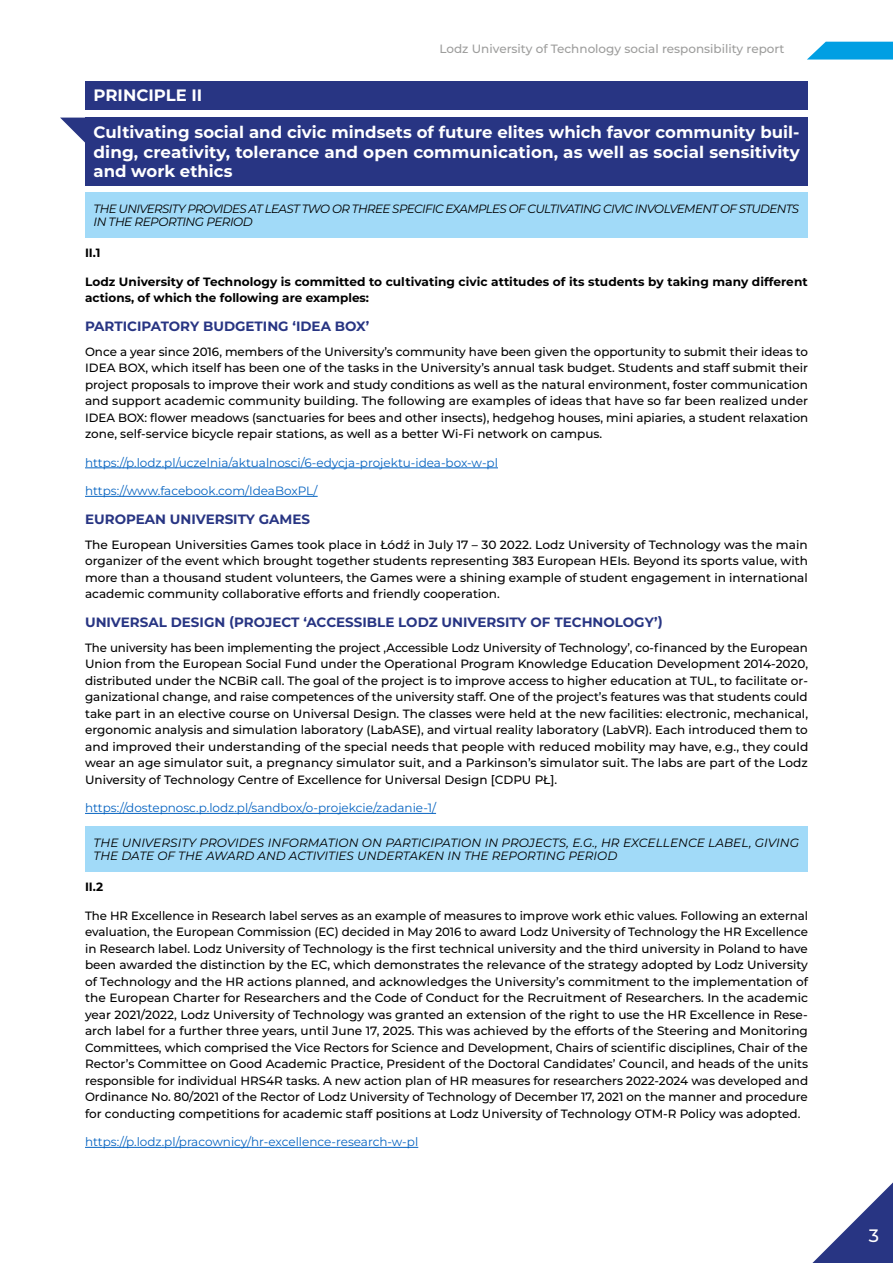
<style>
.page{position:relative;width:893px;height:1263px;background:#fff}
.page>*{position:absolute;margin:0;border:0;box-sizing:border-box;transform-origin:0 0}
.t1{font:500 18px "Montserrat";color:#fff}
.t2{font:700 16.5px/19.8px "Montserrat";letter-spacing:.005em;color:#fff;text-align:justify}
.t3{font:700 13.5px "Montserrat";color:#283583}
.t4{font:500 12px/16.5px "Montserrat";color:#000;text-align:justify}
.t5{font:12px "Montserrat";color:#0563c1}
.t6{font:italic 12px/13.8px "Montserrat";letter-spacing:-.01em;color:#000}
.t7{font:700 12px/16.5px "Montserrat";letter-spacing:.005em;color:#000}
.t8{font:italic 12px/13.8px "Montserrat";letter-spacing:-.05em;color:#000}
.t9{font:500 12px "Montserrat";color:#9d9d9c}
</style>
<div class="page">
<svg style="left:807px;top:42px;width:86px;height:18px;background:#21abe6"></svg>
<svg style="left:812px;top:1182px;width:81px;height:81px"></svg>
<div style="left:85px;top:81px;width:723px;height:28px;background:#283583"></div>
<div style="left:85px;top:118px;width:723px;height:68px;background:#283583"></div>
<div style="left:85px;top:192px;width:723px;height:46px;background:#a1daf8"></div>
<hr style="left:85px;top:467px;width:413px;height:1px;background:#0563c1">
<hr style="left:85px;top:496px;width:233px;height:1px;background:#0563c1">
<hr style="left:85px;top:813px;width:351px;height:1px;background:#0563c1">
<div style="left:85px;top:826px;width:723px;height:46px;background:#a1daf8"></div>
<hr style="left:85px;top:1147px;width:333px;height:1px;background:#0563c1">
<svg style="left:60px;top:118px;width:25px;height:25px"></svg>
<p class="t9" style="left:439px;top:41px;width:347px">Lodz University of Technology social responsibility report</p>
<h2 class="t2" style="left:94px;top:84px;width:110px">PRINCIPLE II</h2>
<h2 class="t2" style="left:94px;top:121px;width:708px">Cultivating social and civic mindsets of future elites which favor community buil&shy;ding, creativity, tolerance and open communication, as well as social sensitivity and work ethics</h2>
<p class="t8" style="left:94px;top:201px;width:707px">THE UNIVERSITY PROVIDES AT LEAST TWO OR THREE SPECIFIC EXAMPLES OF CULTIVATING CIVIC INVOLVEMENT OF STUDENTS<br>IN THE REPORTING PERIOD</p>
<p class="t7" style="left:85px;top:244px;width:17px">II.1</p>
<p class="t7" style="left:85px;top:272px;width:724px">Lodz University of Technology is committed to cultivating civic attitudes of its students by taking many different actions, of which the following are examples:</p>
<p class="t3" style="left:85px;top:316px;width:286px">PARTICIPATORY BUDGETING ‘IDEA BOX’</p>
<p class="t4" style="left:85px;top:343px;width:725px">Once a year since 2016, members of the University’s community have been given the opportunity to submit their ideas to IDEA BOX, which itself has been one of the tasks in the University’s annual task budget. Students and staff submit their project proposals to improve their work and study conditions as well as the natural environment, foster communication and support academic community building. The following are examples of ideas that have so far been realized under IDEA BOX: flower meadows (sanctuaries for bees and other insects), hedgehog houses, mini apiaries, a student relaxation zone, self-service bicycle repair stations, as well as a better Wi-Fi network on campus.</p>
<p class="t5" style="left:85px;top:454px;width:414px">https://p.lodz.pl/uczelnia/aktualnosci/6-edycja-projektu-idea-box-w-pl</p>
<p class="t5" style="left:85px;top:483px;width:234px">https://www.facebook.com/IdeaBoxPL/</p>
<p class="t3" style="left:85px;top:509px;width:227px">EUROPEAN UNIVERSITY GAMES</p>
<p class="t4" style="left:85px;top:536px;width:724px">The European Universities Games took place in Łódź in July 17 – 30 2022. Lodz University of Technology was the main organizer of the event which brought together students representing 383 European HEIs. Beyond its sports value, with more than a thousand student volunteers, the Games were a shining example of student engagement in international academic community collaborative efforts and friendly cooperation.</p>
<p class="t3" style="left:85px;top:612px;width:579px">UNIVERSAL DESIGN (PROJECT ‘ACCESSIBLE LODZ UNIVERSITY OF TECHNOLOGY’)</p>
<p class="t4" style="left:85px;top:639px;width:725px">The university has been implementing the project ‚Accessible Lodz University of Technology’, co-financed by the European Union from the European Social Fund under the Operational Program Knowledge Education Development 2014-2020, distributed under the NCBiR call. The goal of the project is to improve access to higher education at TUL, to facilitate or&shy;ganizational change, and raise competences of the university staff. One of the project’s features was that students could take part in an elective course on Universal Design. The classes were held at the new facilities: electronic, mechanical, ergonomic analysis and simulation laboratory (LabASE), and virtual reality laboratory (LabVR). Each introduced them to and improved their understanding of the special needs that people with reduced mobility may have, e.g., they could wear an age simulator suit, a pregnancy simulator suit, and a Parkinson’s simulator suit. The labs are part of the Lodz University of Technology Centre of Excellence for Universal Design [CDPU PŁ].</p>
<p class="t5" style="left:85px;top:800px;width:353px">https://dostepnosc.p.lodz.pl/sandbox/o-projekcie/zadanie-1/</p>
<p class="t6" style="left:94px;top:835px;width:707px">THE UNIVERSITY PROVIDES INFORMATION ON PARTICIPATION IN PROJECTS, E.G., HR EXCELLENCE LABEL, GIVING<br>THE DATE OF THE AWARD AND ACTIVITIES UNDERTAKEN IN THE REPORTING PERIOD</p>
<p class="t7" style="left:85px;top:878px;width:20px">II.2</p>
<p class="t4" style="left:85px;top:907px;width:725px">The HR Excellence in Research label serves as an example of measures to improve work ethic values. Following an external evaluation, the European Commission (EC) decided in May 2016 to award Lodz University of Technology the HR Excellence in Research label. Lodz University of Technology is the first technical university and the third university in Poland to have been awarded the distinction by the EC, which demonstrates the relevance of the strategy adopted by Lodz University of Technology and the HR actions planned, and acknowledges the University’s commitment to the implementation of the European Charter for Researchers and the Code of Conduct for the Recruitment of Researchers. In the academic year 2021/2022, Lodz University of Technology was granted an extension of the right to use the HR Excellence in Rese&shy;arch label for a further three years, until June 17, 2025. This was achieved by the efforts of the Steering and Monitoring Committees, which comprised the Vice Rectors for Science and Development, Chairs of scientific disciplines, Chair of the Rector’s Committee on Good Academic Practice, President of the Doctoral Candidates’ Council, and heads of the units responsible for individual HRS4R tasks. A new action plan of HR measures for researchers 2022-2024 was developed and Ordinance No. 80/2021 of the Rector of Lodz University of Technology of December 17, 2021 on the manner and procedure for conducting competitions for academic staff positions at Lodz University of Technology OTM-R Policy was adopted.</p>
<p class="t5" style="left:85px;top:1134px;width:335px">https://p.lodz.pl/pracownicy/hr-excellence-research-w-pl</p>
<h1 class="t1" style="left:869px;top:1223px;width:12px">3</h1>
</div>
